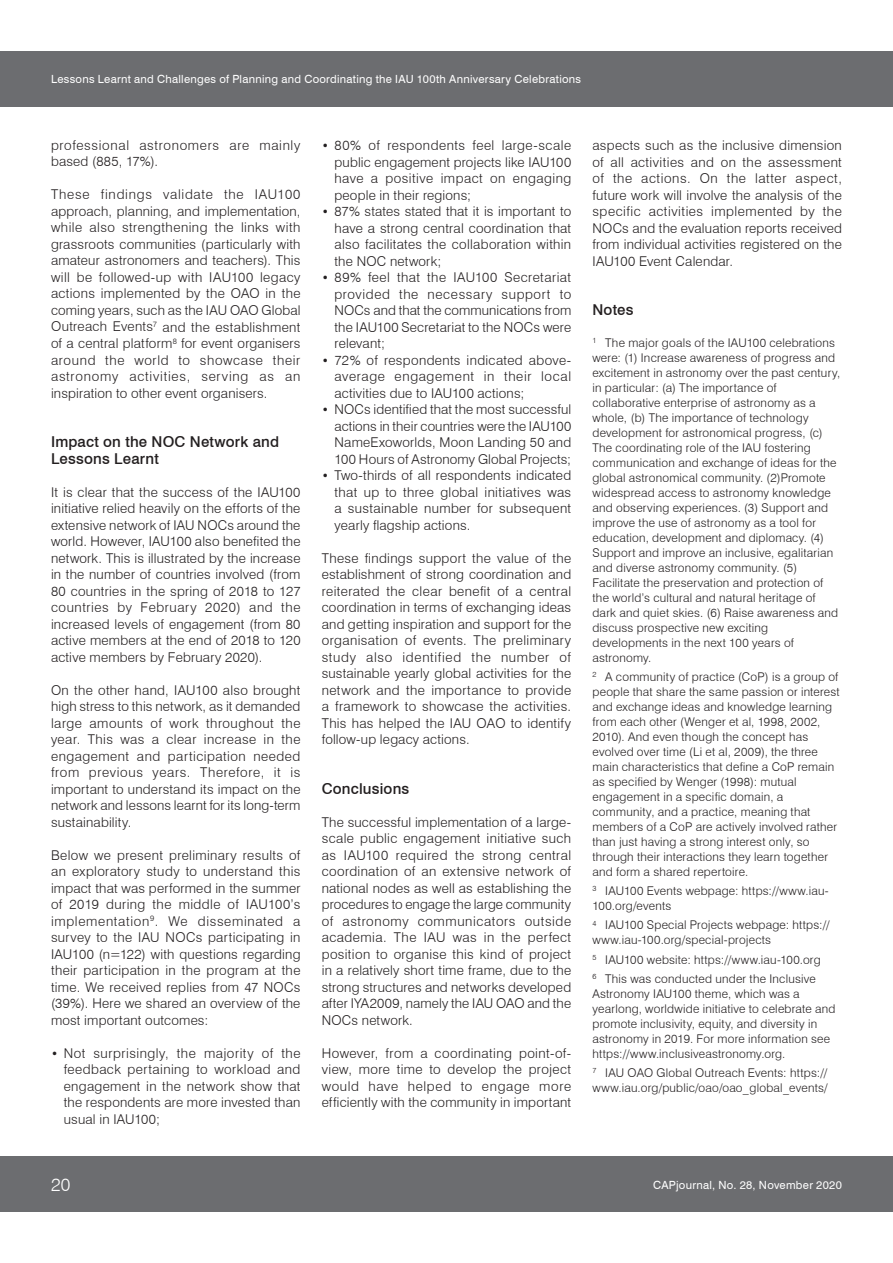
<style>
.page{position:relative;width:893px;height:1263px;background:#fff}
.page>*{position:absolute;margin:0;border:0;box-sizing:border-box;transform-origin:0 0}
.t1{font:300 18px "Swiss 721 BT";color:#fff}
.t2{font:500 15px/16.5px "Swiss 721 BT";letter-spacing:.015em;color:#231f20}
.t3{font:300 13.5px/16.5px "Swiss 721 BT";letter-spacing:.015em;color:#231f20;text-align:justify}
.t4{font:300 13.5px/16.5px "Swiss 721 BT";letter-spacing:.05em;color:#231f20}
.t5{font:300 12px/15px "Swiss 721 BT";letter-spacing:.02em;color:#231f20}
.t6{font:11.25px "Swiss 721 BT";letter-spacing:.025em;color:#fff}
.s1{font-size:12px}
</style>
<div class="page">
<div style="left:0;top:1157px;width:893px;height:55px;background:#6c6d70"></div>
<div style="left:0;top:51px;width:893px;height:55px;background:#6c6d70"></div>
<p class="t6" style="left:51px;top:72px;width:532px">Lessons Learnt and Challenges of Planning and Coordinating the IAU 100th Anniversary Celebrations</p>
<p class="t4" style="left:51px;top:137px;width:251px">professional astronomers are mainly based (885, 17%).</p>
<p class="t3" style="left:51px;top:186px;width:251px">These findings validate the IAU100 approach, planning, and implementation, while also strengthening the links with grassroots communities (particularly with amateur astronomers and teachers). This will be followed-up with IAU100 legacy actions implemented by the OAO in the coming years, such as the IAU OAO Global Outreach Events<sup>7</sup> and the establishment of a central platform<sup>8</sup> for event organisers around the world to showcase their astronomy activities, serving as an inspiration to other event organisers.</p>
<p class="t2" style="left:51px;top:433px;width:230px">Impact on the NOC Network and<br>Lessons Learnt</p>
<p class="t3" style="left:51px;top:483px;width:251px">It is clear that the success of the IAU100 initiative relied heavily on the efforts of the extensive network of IAU NOCs around the world. However, IAU100 also benefited the network. This is illustrated by the increase in the number of countries involved (from 80 countries in the spring of 2018 to 127 countries by February 2020) and the increased levels of engagement (from 80 active members at the end of 2018 to 120 active members by February 2020).</p>
<p class="t3" style="left:51px;top:681px;width:251px">On the other hand, IAU100 also brought high stress to this network, as it demanded large amounts of work throughout the year. This was a clear increase in the engagement and participation needed from previous years. Therefore, it is important to understand its impact on the network and lessons learnt for its long-term sustainability.</p>
<p class="t3" style="left:51px;top:846px;width:251px">Below we present preliminary results of an exploratory study to understand this impact that was performed in the summer of 2019 during the middle of IAU100’s implementation<sup>9</sup>. We disseminated a survey to the IAU NOCs participating in IAU100 (n=122) with questions regarding their participation in the program at the time. We received replies from 47 NOCs (39%). Here we shared an overview of the most important outcomes:</p>
<p class="t3" style="left:64px;top:1044px;width:238px;text-indent:-13px"><span class="s1">•</span> Not surprisingly, the majority of the feedback pertaining to workload and engagement in the network show that the respondents are more invested than usual in IAU100;</p>
<p class="t3" style="left:334px;top:137px;width:238px;text-indent:-13px"><span class="s1">•</span> 80% of respondents feel large-scale public engagement projects like IAU100 have a positive impact on engaging people in their regions;</p>
<p class="t3" style="left:334px;top:203px;width:238px;text-indent:-13px"><span class="s1">•</span> 87% states stated that it is important to have a strong central coordination that also facilitates the collaboration within the NOC network;</p>
<p class="t3" style="left:334px;top:269px;width:238px;text-indent:-13px"><span class="s1">•</span> 89% feel that the IAU100 Secretariat provided the necessary support to NOCs and that the communications from the IAU100 Secretariat to the NOCs were relevant;</p>
<p class="t3" style="left:334px;top:351px;width:238px;text-indent:-13px"><span class="s1">•</span> 72% of respondents indicated above&shy;average engagement in their local activities due to IAU100 actions;</p>
<p class="t3" style="left:334px;top:401px;width:238px;text-indent:-13px"><span class="s1">•</span> NOCs identified that the most successful actions in their countries were the IAU100<br>NameExoworlds, Moon Landing 50 and 100 Hours of Astronomy Global Projects;</p>
<p class="t3" style="left:334px;top:467px;width:238px;text-indent:-13px"><span class="s1">•</span> Two-thirds of all respondents indicated that up to three global initiatives was a sustainable number for subsequent yearly flagship actions.</p>
<p class="t3" style="left:322px;top:549px;width:251px">These findings support the value of the establishment of strong coordination and reiterated the clear benefit of a central coordination in terms of exchanging ideas and getting inspiration and support for the organisation of events. The preliminary study also identified the number of sustainable yearly global activities for the network and the importance to provide a framework to showcase the activities.<br>This has helped the IAU OAO to identify follow-up legacy actions.</p>
<p class="t2" style="left:322px;top:780px;width:89px">Conclusions</p>
<p class="t3" style="left:322px;top:813px;width:251px">The successful implementation of a large&shy;scale public engagement initiative such as IAU100 required the strong central coordination of an extensive network of national nodes as well as establishing the procedures to engage the large community of astronomy communicators outside academia. The IAU was in the perfect position to organise this kind of project in a relatively short time frame, due to the strong structures and networks developed after IYA2009, namely the IAU OAO and the NOCs network.</p>
<p class="t3" style="left:322px;top:1044px;width:251px">However, from a coordinating point-of&shy;view, more time to develop the project would have helped to engage more efficiently with the community in important</p>
<p class="t3" style="left:592px;top:137px;width:251px">aspects such as the inclusive dimension of all activities and on the assessment of the actions. On the latter aspect, future work will involve the analysis of the specific activities implemented by the NOCs and the evaluation reports received from individual activities registered on the IAU100 Event Calendar.</p>
<p class="t2" style="left:592px;top:301px;width:43px">Notes</p>
<p class="t5" style="left:592px;top:335px;width:249px"><sup>1</sup> The major goals of the IAU100 celebrations were: (1) Increase awareness of progress and excitement in astronomy over the past century, in particular: (a) The importance of collaborative enterprise of astronomy as a whole, (b) The importance of technology development for astronomical progress, (c)<br>The coordinating role of the IAU fostering communication and exchange of ideas for the global astronomical community. (2)Promote widespread access to astronomy knowledge and observing experiences. (3) Support and improve the use of astronomy as a tool for education, development and diplomacy. (4)<br>Support and improve an inclusive, egalitarian and diverse astronomy community. (5)<br>Facilitate the preservation and protection of the world’s cultural and natural heritage of dark and quiet skies. (6) Raise awareness and discuss prospective new exciting developments in the next 100 years of astronomy.</p>
<p class="t5" style="left:592px;top:669px;width:249px"><sup>2</sup> A community of practice (CoP) is a group of people that share the same passion or interest and exchange ideas and knowledge learning from each other (Wenger et al, 1998, 2002, 2010). And even though the concept has evolved over time (Li et al, 2009), the three main characteristics that define a CoP remain as specified by Wenger (1998): mutual engagement in a specific domain, a community, and a practice, meaning that members of a CoP are actively involved rather than just having a strong interest only, so through their interactions they learn together and form a shared repertoire.</p>
<p class="t5" style="left:592px;top:883px;width:238px"><sup>3</sup> IAU100 Events webpage: https://www.iau-<br>100.org/events</p>
<p class="t5" style="left:592px;top:917px;width:239px"><sup>4</sup> IAU100 Special Projects webpage: https:// www.iau-100.org/special-projects</p>
<p class="t5" style="left:592px;top:950px;width:230px;line-height:19.2px"><sup>5</sup> IAU100 website: https://www.iau-100.org<br><sup>6</sup> This was conducted under the Inclusive</p>
<p class="t5" style="left:592px;top:986px;width:244px">Astronomy IAU100 theme, which was a yearlong, worldwide initiative to celebrate and promote inclusivity, equity, and diversity in astronomy in 2019. For more information see https://www.inclusiveastronomy.org.</p>
<p class="t5" style="left:592px;top:1065px;width:237px"><sup>7</sup> IAU OAO Global Outreach Events: https:// www.iau.org/public/oao/oao_global_events/</p>
<h1 class="t1" style="left:51px;top:1174px;width:21px">20</h1>
<p class="t6" style="left:653px;top:1178px;width:190px">CAPjournal, No. 28, November 2020</p>
</div>
